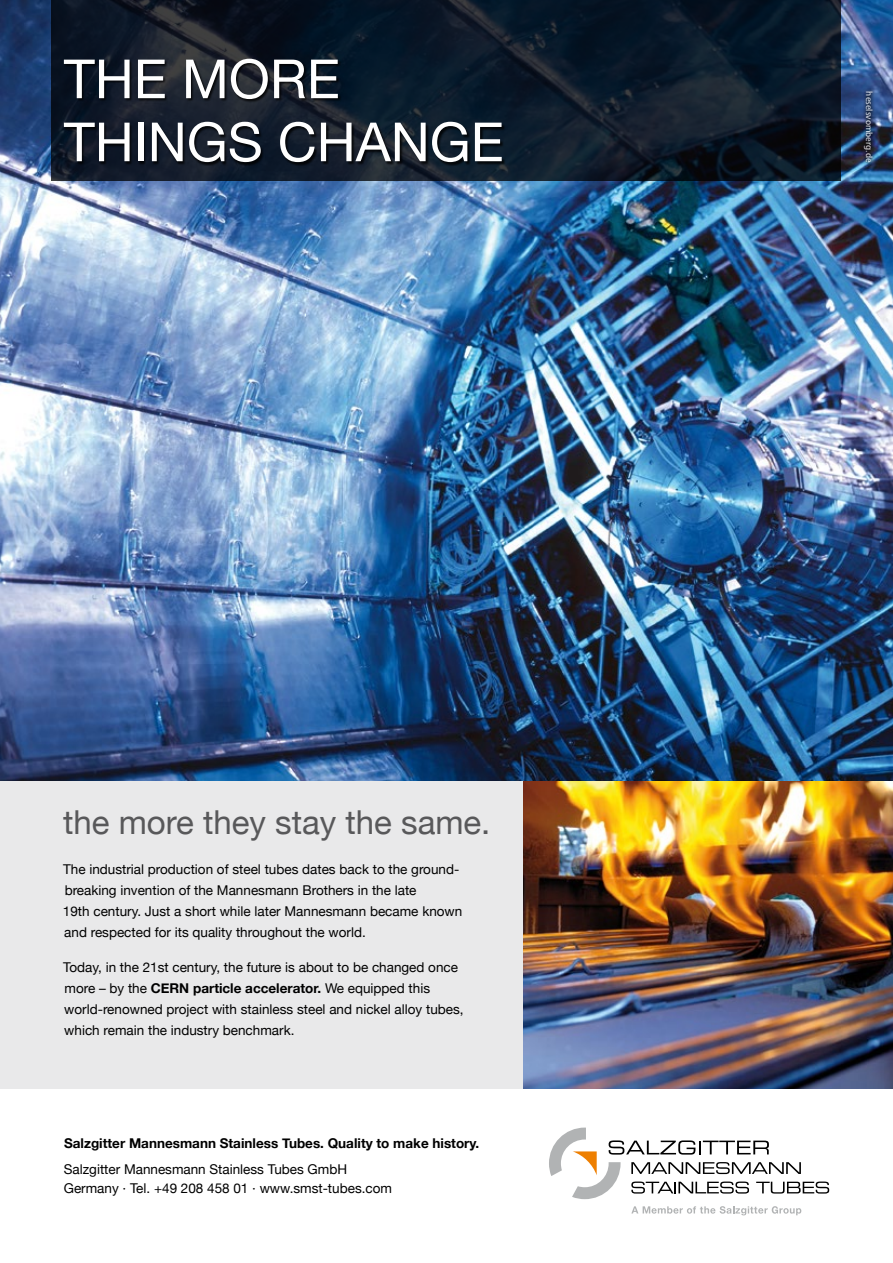
<style>
.page{position:relative;width:893px;height:1263px;background:#fff}
.page>*{position:absolute;margin:0;border:0;box-sizing:border-box;transform-origin:0 0}
.t1{font:54px/63px "Helvetica Neue";color:#fff}
.t2{font:33px "Helvetica Neue";color:#58585a}
.t3{font:13.5px/21px "Helvetica Neue";color:#000}
.t4{font:700 13.5px "Helvetica Neue";color:#000}
.t5{font:500 9px "Frutiger Next Pro";color:#fff}
.s1{font-weight:700}
</style>
<div class="page">
<div style="left:0;top:780px;width:527px;height:309px;background:#e9e9ea"></div>
<svg style="left:631px;top:1206px;width:170px;height:9px"></svg>
<svg style="left:549px;top:1127px;width:280px;height:72px"></svg>
<img style="left:523px;top:780px;width:370px;height:309px">
<img style="left:0;top:0;width:893px;height:780px">
<svg style="left:52px;top:0;width:789px;height:180px;background:#0d1927"></svg>
<div style="left:65px;top:59px;width:441px;height:107px;background:#000;opacity:.8"></div>
<div style="left:859px;top:88px;width:18px;height:79px;background:#000;opacity:.9"></div>
<h1 class="t1" style="left:64px;top:51px;width:441px">THE MORE<br>THINGS CHANGE</h1>
<h2 class="t2" style="left:63px;top:798px;width:429px">the more they stay the same.</h2>
<p class="t3" style="left:63px;top:859px;width:401px">The industrial production of steel tubes dates back to the ground&shy;breaking invention of the Mannesmann Brothers in the late<br>19th century. Just a short while later Mannesmann became known and respected for its quality throughout the world.</p>
<p class="t3" style="left:63px;top:957px;width:402px">Today, in the 21st century, the future is about to be changed once more – by the <span class="s1">CERN particle accelerator.</span> We equipped this world-renowned project with stainless steel and nickel alloy tubes, which remain the industry benchmark.</p>
<p class="t4" style="left:64px;top:1132px;width:417px">Salzgitter Mannesmann Stainless Tubes. Quality to make history.</p>
<p class="t3" style="left:64px;top:1160px;width:330px;line-height:19.5px">Salzgitter Mannesmann Stainless Tubes GmbH<br>Germany · Tel. +49 208 458 01 · www.smst-tubes.com</p>
<p class="t5" style="left:874px;top:91px;width:72px;rotate:90deg">heselsvomberg.de</p>
</div>
